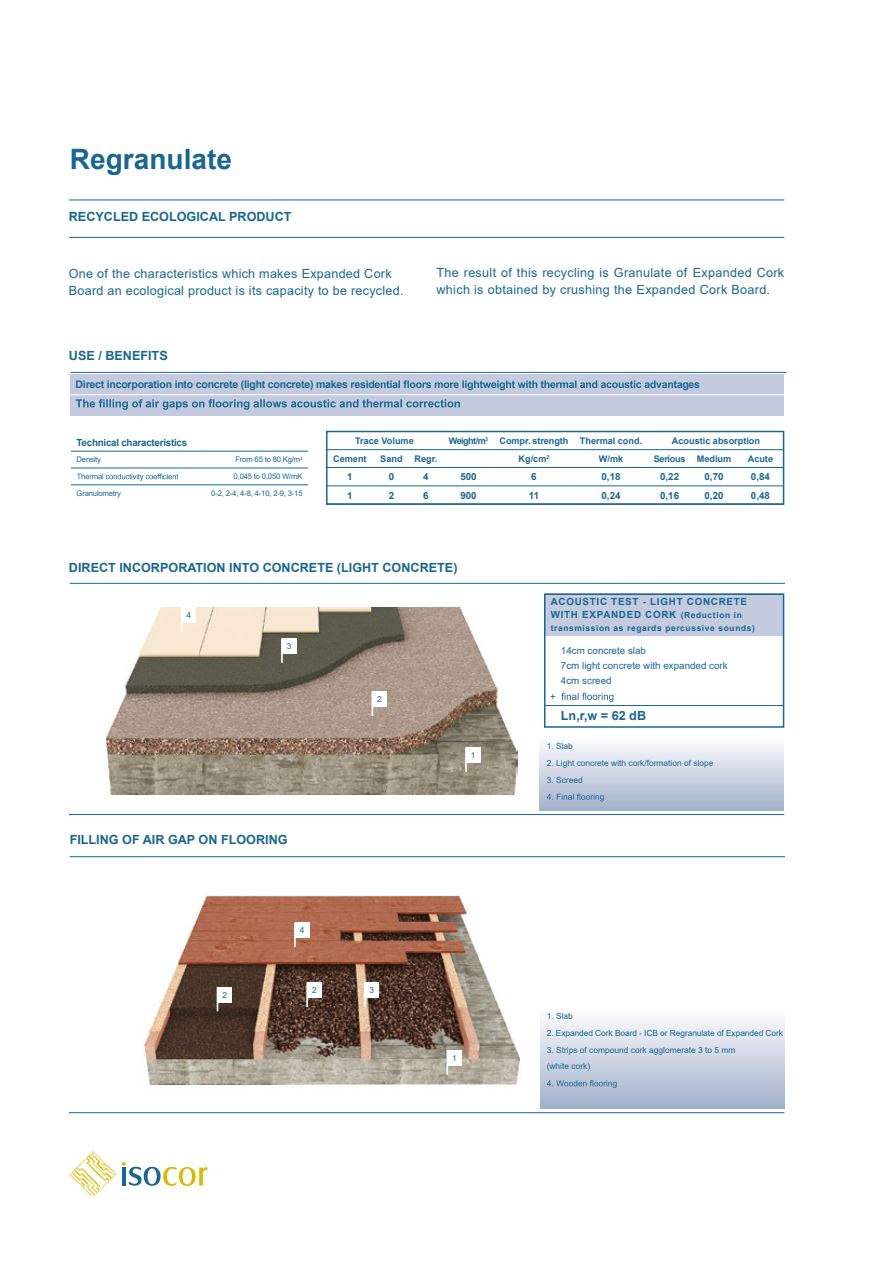
<style>
.page{position:relative;width:893px;height:1263px;background:#fff}
.page>*{position:absolute;margin:0;border:0;box-sizing:border-box;transform-origin:0 0}
.t1{font:700 28.05px "Arial";color:#196693}
.t2{font:12.6px/16.8px "Arial";letter-spacing:.02em;color:#196693}
.t3{font:700 12.6px "Arial";color:#196693}
.t4{font:700 10.5px "Arial";letter-spacing:-.02em;color:#196693}
.t5{font:9.75px/15.5px "Arial";color:#196693}
.t6{font:700 9.75px/12.6px "Arial";letter-spacing:.075em;color:#196693}
.t7{font:700 9.75px "Arial";color:#196693}
.t8{font:700 9.75px "Arial";letter-spacing:-.025em;color:#196693}
.t9{font:700 9.15px "Arial";color:#196693}
.t10{font:700 9.15px "Arial";letter-spacing:-.03em;color:#196693}
.t11{font:8.4px/16.8px "Arial";color:#196693}
.t12{font:700 8.4px "Arial";letter-spacing:.075em;color:#196693}
.t13{font:7.65px/16.8px "Arial";letter-spacing:-.025em;color:#196693}
.s1{font-size:8.4px}
</style>
<div class="page">
<hr style="left:69px;top:1112px;width:715px;height:1px;background:#196693">
<hr style="left:69px;top:200px;width:715px;height:1px;background:#196693">
<svg style="left:70px;top:1151px;width:137px;height:45px"></svg>
<img style="left:144px;top:895px;width:377px;height:191px">
<div style="left:539px;top:733px;width:244px;height:77px;background:linear-gradient(to bottom,#fff,#a3b1cc)"></div>
<div style="left:540px;top:1003px;width:244px;height:105px;background:linear-gradient(to bottom,#fff,#a2b0cb)"></div>
<hr style="left:71px;top:451px;width:134px;height:1px;background:#196693">
<hr style="left:205px;top:451px;width:103px;height:1px;background:#196693">
<hr style="left:71px;top:468px;width:134px;height:1px;background:#196693">
<hr style="left:205px;top:468px;width:103px;height:1px;background:#196693">
<hr style="left:71px;top:485px;width:134px;height:1px;background:#196693">
<hr style="left:205px;top:485px;width:103px;height:1px;background:#196693">
<svg style="left:77px;top:474px;width:101px;height:7px"></svg>
<div style="left:70px;top:375px;width:714px;height:41px;background:#c4cbde"></div>
<svg style="left:375px;top:380px;width:307px;height:10px"></svg>
<svg style="left:76px;top:399px;width:384px;height:11px"></svg>
<img style="left:107px;top:608px;width:410px;height:186px">
<svg style="left:547px;top:793px;width:57px;height:8px"></svg>
<svg style="left:547px;top:1080px;width:70px;height:8px"></svg>
<div style="left:545px;top:593px;width:239px;height:43px;background:#c4cbde"></div>
<div style="left:544px;top:593px;width:240px;height:135px;border:2px solid #196693"></div>
<hr style="left:544px;top:705px;width:240px;height:1px;background:#196693">
<svg style="left:551px;top:693px;width:62px;height:9px"></svg>
<hr style="left:69px;top:237px;width:715px;height:1px;background:#196693">
<hr style="left:70px;top:394px;width:716px;height:1px;background:#fff">
<hr style="left:71px;top:372px;width:715px;height:1px;background:#196693">
<hr style="left:69px;top:814px;width:715px;height:1px;background:#196693">
<hr style="left:70px;top:856px;width:715px;height:1px;background:#196693">
<hr style="left:70px;top:583px;width:715px;height:1px;background:#196693">
<hr style="left:326px;top:449px;width:48px;height:1px;background:#196693">
<hr style="left:374px;top:449px;width:35px;height:1px;background:#196693">
<hr style="left:409px;top:449px;width:34px;height:1px;background:#196693">
<hr style="left:443px;top:449px;width:51px;height:1px;background:#196693">
<hr style="left:494px;top:449px;width:80px;height:1px;background:#196693">
<hr style="left:574px;top:449px;width:74px;height:1px;background:#196693">
<hr style="left:648px;top:449px;width:43px;height:1px;background:#196693">
<hr style="left:691px;top:449px;width:46px;height:1px;background:#196693">
<hr style="left:737px;top:449px;width:47px;height:1px;background:#196693">
<hr style="left:326px;top:467px;width:48px;height:1px;background:#196693">
<hr style="left:374px;top:467px;width:35px;height:1px;background:#196693">
<hr style="left:409px;top:467px;width:34px;height:1px;background:#196693">
<hr style="left:443px;top:467px;width:51px;height:1px;background:#196693">
<hr style="left:494px;top:467px;width:80px;height:1px;background:#196693">
<hr style="left:574px;top:467px;width:74px;height:1px;background:#196693">
<hr style="left:648px;top:467px;width:43px;height:1px;background:#196693">
<hr style="left:691px;top:467px;width:46px;height:1px;background:#196693">
<hr style="left:737px;top:467px;width:47px;height:1px;background:#196693">
<hr style="left:326px;top:485px;width:48px;height:1px;background:#196693">
<hr style="left:374px;top:485px;width:35px;height:1px;background:#196693">
<hr style="left:409px;top:485px;width:34px;height:1px;background:#196693">
<hr style="left:443px;top:485px;width:51px;height:1px;background:#196693">
<hr style="left:494px;top:485px;width:80px;height:1px;background:#196693">
<hr style="left:574px;top:485px;width:74px;height:1px;background:#196693">
<hr style="left:648px;top:485px;width:43px;height:1px;background:#196693">
<hr style="left:691px;top:485px;width:46px;height:1px;background:#196693">
<hr style="left:737px;top:485px;width:47px;height:1px;background:#196693">
<div style="left:466px;top:748px;width:14px;height:15px;background:#fff"></div>
<hr style="left:465px;top:748px;width:2px;height:24px;background:#fff">
<div style="left:447px;top:1050px;width:15px;height:15px;background:#fff"></div>
<hr style="left:446px;top:1050px;width:2px;height:24px;background:#fff">
<div style="left:372px;top:692px;width:15px;height:15px;background:#fff"></div>
<hr style="left:371px;top:692px;width:2px;height:24px;background:#fff">
<div style="left:307px;top:983px;width:15px;height:15px;background:#fff"></div>
<hr style="left:306px;top:983px;width:2px;height:24px;background:#fff">
<div style="left:282px;top:638px;width:14px;height:16px;background:#fff"></div>
<hr style="left:281px;top:638px;width:2px;height:25px;background:#fff">
<div style="left:365px;top:983px;width:14px;height:15px;background:#fff"></div>
<hr style="left:364px;top:983px;width:2px;height:24px;background:#fff">
<div style="left:182px;top:608px;width:14px;height:15px;background:#fff"></div>
<svg style="left:181px;top:608px;width:1px;height:24px"></svg>
<div style="left:218px;top:987px;width:14px;height:15px;background:#fff"></div>
<svg style="left:217px;top:987px;width:1px;height:24px"></svg>
<div style="left:295px;top:922px;width:14px;height:16px;background:#fff"></div>
<hr style="left:294px;top:922px;width:2px;height:25px;background:#fff">
<div style="left:326px;top:431px;width:458px;height:74px;border:2px solid #196693"></div>
<h1 class="t1" style="left:70px;top:139px;width:164px">Regranulate</h1>
<p class="t3" style="left:69px;top:208px;width:224px">RECYCLED ECOLOGICAL PRODUCT</p>
<p class="t2" style="left:69px;top:265px;width:336px">One of the characteristics which makes Expanded Cork<br>Board an ecological product is its capacity to be recycled.</p>
<p class="t2" style="left:437px;top:264px;width:349px">The result of this recycling is Granulate of Expanded Cork which is obtained by crushing the Expanded Cork Board.</p>
<p class="t3" style="left:69px;top:347px;width:100px">USE / BENEFITS</p>
<p class="t4" style="left:76px;top:377px;width:301px">Direct incorporation into concrete (light concrete) makes resid</p>
<p class="t4" style="left:682px;top:377px;width:19px">ges</p>
<p class="t8" style="left:77px;top:435px;width:112px">Technical characteristics</p>
<p class="t13" style="left:77px;top:451px;width:26px">Density</p>
<p class="t13" style="left:234px;top:451px;width:71px">From 65 to 80 Kg/m<sup>3<br></sup>0,045 to 0,050 W/mK</p>
<p class="t13" style="left:77px;top:485px;width:46px">Granulometry</p>
<p class="t13" style="left:211px;top:485px;width:93px">0-2, 2-4, 4-8, 4-10, 2-9, 3-15</p>
<p class="t9" style="left:355px;top:434px;width:60px">Trace Volume</p>
<p class="t9" style="left:449px;top:434px;width:121px">Weight/m<sup>3</sup> Compr. strength</p>
<p class="t9" style="left:580px;top:434px;width:64px">Thermal cond.</p>
<p class="t9" style="left:672px;top:434px;width:90px">Acoustic absorption</p>
<p class="t9" style="left:333px;top:452px;width:35px">Cement</p>
<p class="t9" style="left:380px;top:452px;width:24px">Sand</p>
<p class="t9" style="left:415px;top:452px;width:24px">Regr.</p>
<p class="t9" style="left:519px;top:452px;width:32px">Kg/cm<sup>2</sup></p>
<p class="t9" style="left:599px;top:452px;width:26px">W/mk</p>
<p class="t10" style="left:654px;top:452px;width:79px">Serious Medium</p>
<p class="t9" style="left:748px;top:452px;width:27px">Acute</p>
<p class="t7" style="left:347px;top:470px;width:7px">1</p>
<p class="t7" style="left:389px;top:470px;width:7px">0</p>
<p class="t7" style="left:423px;top:470px;width:7px">4</p>
<p class="t7" style="left:460px;top:470px;width:18px">500</p>
<p class="t7" style="left:531px;top:470px;width:7px">6</p>
<p class="t7" style="left:601px;top:470px;width:21px">0,18</p>
<p class="t7" style="left:660px;top:470px;width:21px">0,22</p>
<p class="t7" style="left:704px;top:470px;width:21px">0,70</p>
<p class="t7" style="left:751px;top:470px;width:21px">0,84</p>
<p class="t7" style="left:347px;top:488px;width:7px">1</p>
<p class="t7" style="left:389px;top:488px;width:7px">2</p>
<p class="t7" style="left:423px;top:488px;width:7px">6</p>
<p class="t7" style="left:460px;top:488px;width:18px">900</p>
<p class="t7" style="left:529px;top:488px;width:12px">11</p>
<p class="t7" style="left:601px;top:488px;width:21px">0,24</p>
<p class="t7" style="left:660px;top:488px;width:21px">0,16</p>
<p class="t7" style="left:704px;top:488px;width:21px">0,20</p>
<p class="t7" style="left:751px;top:488px;width:21px">0,48</p>
<p class="t3" style="left:69px;top:559px;width:390px">DIRECT INCORPORATION INTO CONCRETE (LIGHT CONCRETE)</p>
<p class="t11" style="left:187px;top:607px;width:6px">4</p>
<p class="t11" style="left:287px;top:638px;width:6px">3</p>
<p class="t11" style="left:377px;top:691px;width:6px">2</p>
<p class="t11" style="left:471px;top:747px;width:6px">1</p>
<p class="t3" style="left:70px;top:830px;width:219px">FILLING OF AIR GAP ON FLOORING</p>
<p class="t11" style="left:222px;top:986px;width:6px">2</p>
<p class="t11" style="left:300px;top:922px;width:6px">4</p>
<p class="t11" style="left:312px;top:982px;width:6px">2</p>
<p class="t11" style="left:370px;top:982px;width:6px">3</p>
<p class="t11" style="left:452px;top:1049px;width:6px">1</p>
<p class="t6" style="left:551px;top:596px;width:198px">ACOUSTIC TEST - LIGHT CONCRETE<br>WITH EXPANDED CORK <span class="s1">(Reduction in</span></p>
<p class="t12" style="left:551px;top:622px;width:206px">transmission as regards percussive sounds)</p>
<p class="t5" style="left:561px;top:642px;width:168px">14cm concrete slab<br>7cm light concrete with expanded cork<br>4cm screed</p>
<p class="t3" style="left:561px;top:707px;width:87px">Ln,r,w = 62 dB</p>
<p class="t11" style="left:547px;top:738px;width:28px">1. Slab</p>
<p class="t11" style="left:547px;top:755px;width:168px">2. Light concrete with cork/formation of slope</p>
<p class="t11" style="left:547px;top:771px;width:37px">3. Screed</p>
<p class="t11" style="left:547px;top:1007px;width:28px">1. Slab</p>
<p class="t11" style="left:547px;top:1024px;width:238px">2. Expanded Cork Board - ICB or Regranulate of Expanded Cork</p>
<p class="t11" style="left:547px;top:1041px;width:190px">3. Strips of compound cork agglomerate 3 to 5 mm (white cork)</p>
</div>
